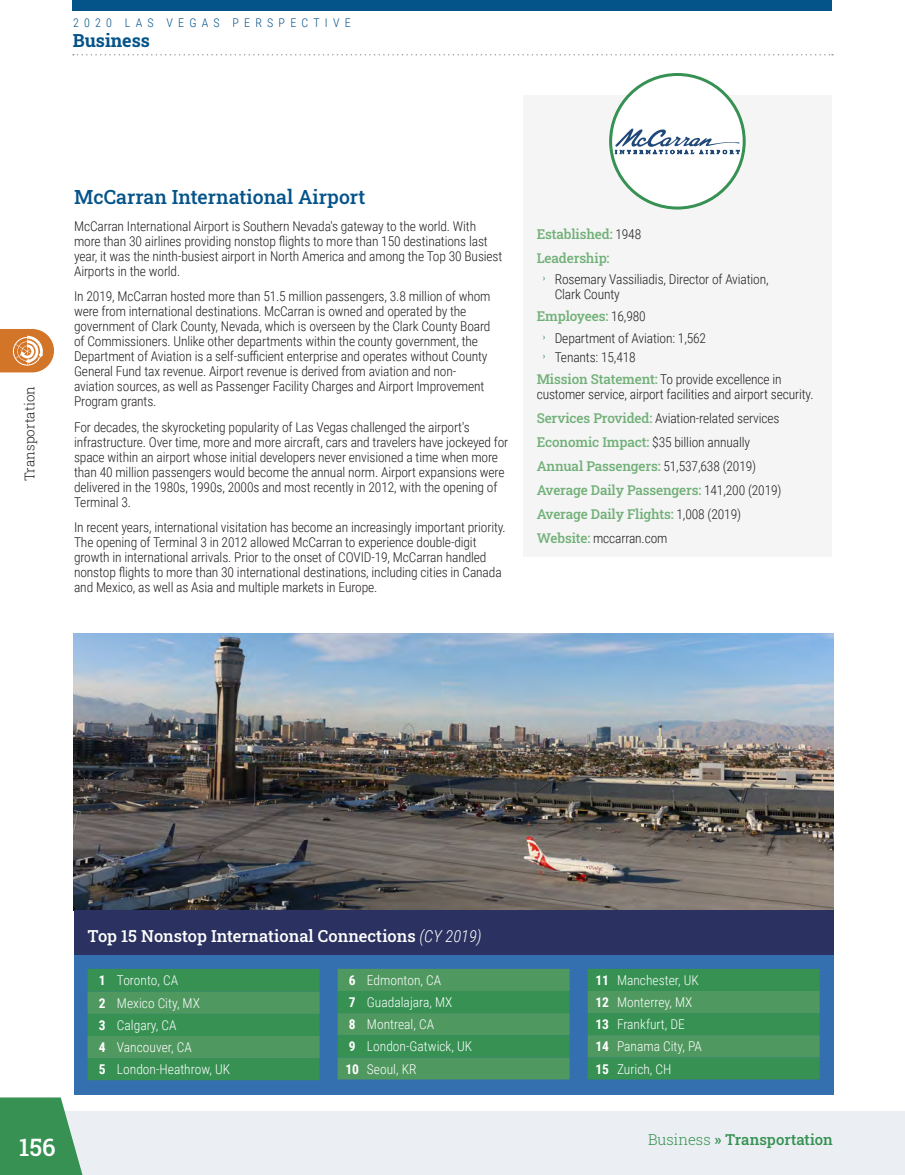
<style>
.page{position:relative;width:905px;height:1175px;background:#fff}
.page>*{position:absolute;margin:0;border:0;box-sizing:border-box;transform-origin:0 0}
.t1{font:500 24px "Roboto Slab";color:#fff}
.t2{font:500 19.5px "Roboto Slab";color:#045389}
.t3{font:700 18px "Roboto Slab";color:#045389}
.bonus-title{font:500 16.5px "Roboto Slab";color:#fff}
.t4{font:500 15px "Roboto Slab";color:#369153}
.body-copy{font:300 13.5px/15px "Roboto Condensed";letter-spacing:-.01em;color:#231f20}
.wiki-body{font:300 13.5px/15px "Roboto Condensed";letter-spacing:-.01em;color:#231f20}
.tbl-entry{font:300 13.5px "Roboto Condensed";color:#fff}
.wiki-body-2{font:500 13.5px "Roboto Slab";letter-spacing:-.01em;color:#71b078}
.tbl-leftcol{font:700 13.5px "Roboto Condensed";letter-spacing:-.01em;color:#fff}
.t5{font:300 13.5px "Roboto Slab";color:#231f20}
.t6{font:300 12px "Roboto Condensed";letter-spacing:.435em;color:#045389}
.s1{font-family:"Roboto Condensed";font-weight:300;color:#231f20}
.s2{font-family:"Roboto Slab";font-weight:500;color:#71b078}
.s3{font-family:"Roboto Condensed";font-weight:300;font-style:italic}
.s4{font-weight:300}
</style>
<div class="page">
<div style="left:523px;top:95px;width:308px;height:462px;background:#f4f5f4"></div>
<div style="left:610px;top:74px;width:134px;height:134px;background:#fff;border-radius:50%"></div>
<svg style="left:615px;top:129px;width:124px;height:25px"></svg>
<div style="left:609px;top:73px;width:136px;height:136px;border:3px solid #369153;border-radius:50%"></div>
<img style="left:74px;top:633px;width:759px;height:277px">
<div style="left:74px;top:955px;width:759px;height:140px;background:#346faf"></div>
<svg style="left:88px;top:968px;width:231px;height:112px;background:#3f9358"></svg>
<svg style="left:337px;top:968px;width:232px;height:111px;background:#44945b"></svg>
<svg style="left:587px;top:968px;width:232px;height:111px;background:#3f9359"></svg>
<div style="left:74px;top:910px;width:759px;height:45px;background:#2b3160"></div>
<div style="left:56px;top:1111px;width:848px;height:63px;background:#ebeff3"></div>
<svg style="left:0;top:1097px;width:83px;height:77px;background:#519f6a"></svg>
<div style="left:73px;top:0;width:759px;height:11px;background:#045389"></div>
<svg style="left:73px;top:54px;width:760px;height:2px"></svg>
<svg style="left:0;top:329px;width:54px;height:43px;background:#dd9459"></svg>
<p class="t6" style="left:73px;top:14px;width:279px">2020 LAS VEGAS PERSPECTIVE</p>
<h3 class="t3" style="left:73px;top:28px;width:78px">Business</h3>
<p class="t5" style="left:20px;top:481px;width:97px;rotate:-90deg">Transportation</p>
<p class="t2" style="left:74px;top:183px;width:293px">McCarran International Airport</p>
<p class="body-copy" style="left:74px;top:218px;width:430px">McCarran International Airport is Southern Nevada's gateway to the world. With more than 30 airlines providing nonstop flights to more than 150 destinations last year, it was the ninth-busiest airport in North America and among the Top 30 Busiest Airports in the world.</p>
<p class="body-copy" style="left:74px;top:288px;width:418px">In 2019, McCarran hosted more than 51.5 million passengers, 3.8 million of whom were from international destinations. McCarran is owned and operated by the government of Clark County, Nevada, which is overseen by the Clark County Board of Commissioners. Unlike other departments within the county government, the Department of Aviation is a self-sufficient enterprise and operates without County General Fund tax revenue. Airport revenue is derived from aviation and non&shy;aviation sources, as well as Passenger Facility Charges and Airport Improvement Program grants.</p>
<p class="body-copy" style="left:74px;top:419px;width:436px">For decades, the skyrocketing popularity of Las Vegas challenged the airport's infrastructure. Over time, more and more aircraft, cars and travelers have jockeyed for space within an airport whose initial developers never envisioned a time when more than 40 million passengers would become the annual norm. Airport expansions were delivered in the 1980s, 1990s, 2000s and most recently in 2012, with the opening of Terminal 3.</p>
<p class="body-copy" style="left:74px;top:519px;width:433px">In recent years, international visitation has become an increasingly important priority.<br>The opening of Terminal 3 in 2012 allowed McCarran to experience double-digit growth in international arrivals. Prior to the onset of COVID-19, McCarran handled nonstop flights to more than 30 international destinations, including cities in Canada and Mexico, as well as Asia and multiple markets in Europe.</p>
<p class="wiki-body-2" style="left:536px;top:224px;width:106px">Established: <span class="s1">1948</span></p>
<p class="wiki-body-2" style="left:536px;top:248px;width:74px">Leadership:</p>
<p class="body-copy" style="left:554px;top:272px;width:215px;text-indent:-12px"><sup>›</sup> Rosemary Vassiliadis, Director of Aviation,<br>Clark County</p>
<p class="wiki-body-2" style="left:536px;top:307px;width:111px">Employees: <span class="s1">16,980</span></p>
<p class="body-copy" style="left:542px;top:330px;width:165px"><sup>›</sup> Department of Aviation: 1,562</p>
<p class="body-copy" style="left:542px;top:350px;width:95px"><sup>›</sup> Tenants: 15,418</p>
<p class="wiki-body" style="left:536px;top:371px;width:278px"><span class="s2">Mission Statement:</span> To provide excellence in customer service, airport facilities and airport security.</p>
<p class="wiki-body" style="left:536px;top:410px;width:244px"><span class="s2">Services Provided:</span> Aviation-related services</p>
<p class="wiki-body" style="left:536px;top:434px;width:215px"><span class="s2">Economic Impact:</span> $35 billion annually</p>
<p class="wiki-body-2" style="left:536px;top:457px;width:221px">Annual Passengers: <span class="s1">51,537,638 (2019)</span></p>
<p class="wiki-body-2" style="left:536px;top:481px;width:246px">Average Daily Passengers: <span class="s1">141,200 (2019)</span></p>
<p class="wiki-body-2" style="left:536px;top:505px;width:206px">Average Daily Flights: <span class="s1">1,008 (2019)</span></p>
<p class="wiki-body" style="left:536px;top:530px;width:132px"><span class="s2">Website:</span> mccarran.com</p>
<h1 class="t1" style="left:19px;top:1131px;width:38px">156</h1>
<p class="bonus-title" style="left:88px;top:924px;width:396px">Top 15 Nonstop International Connections <span class="s3">(CY 2019)</span></p>
<p class="tbl-leftcol" style="left:99px;top:971px;width:8px">1</p>
<p class="tbl-entry" style="left:117px;top:971px;width:63px">Toronto, CA</p>
<p class="tbl-leftcol" style="left:99px;top:993px;width:8px">2</p>
<p class="tbl-entry" style="left:117px;top:993px;width:85px">Mexico City, MX</p>
<p class="tbl-leftcol" style="left:99px;top:1015px;width:8px">3</p>
<p class="tbl-entry" style="left:117px;top:1015px;width:61px">Calgary, CA</p>
<p class="tbl-leftcol" style="left:99px;top:1037px;width:8px">4</p>
<p class="tbl-entry" style="left:117px;top:1037px;width:76px">Vancouver, CA</p>
<p class="tbl-leftcol" style="left:99px;top:1060px;width:8px">5</p>
<p class="tbl-entry" style="left:117px;top:1060px;width:115px">London-Heathrow, UK</p>
<p class="tbl-leftcol" style="left:349px;top:970px;width:8px">6</p>
<p class="tbl-entry" style="left:367px;top:970px;width:76px">Edmonton, CA</p>
<p class="tbl-leftcol" style="left:349px;top:992px;width:8px">7</p>
<p class="tbl-entry" style="left:367px;top:992px;width:87px">Guadalajara, MX</p>
<p class="tbl-leftcol" style="left:349px;top:1015px;width:8px">8</p>
<p class="tbl-entry" style="left:367px;top:1015px;width:69px">Montreal, CA</p>
<p class="tbl-leftcol" style="left:349px;top:1037px;width:8px">9</p>
<p class="tbl-entry" style="left:367px;top:1037px;width:107px">London-Gatwick, UK</p>
<p class="tbl-leftcol" style="left:345px;top:1059px;width:15px">10</p>
<p class="tbl-entry" style="left:367px;top:1059px;width:51px">Seoul, KR</p>
<p class="tbl-leftcol" style="left:595px;top:970px;width:15px">11</p>
<p class="tbl-entry" style="left:617px;top:970px;width:83px">Manchester, UK</p>
<p class="tbl-leftcol" style="left:595px;top:992px;width:15px">12</p>
<p class="tbl-entry" style="left:617px;top:992px;width:77px">Monterrey, MX</p>
<p class="tbl-leftcol" style="left:595px;top:1015px;width:15px">13</p>
<p class="tbl-entry" style="left:617px;top:1015px;width:69px">Frankfurt, DE</p>
<p class="tbl-leftcol" style="left:595px;top:1037px;width:15px">14</p>
<p class="tbl-entry" style="left:617px;top:1037px;width:86px">Panama City, PA</p>
<p class="tbl-leftcol" style="left:595px;top:1059px;width:15px">15</p>
<p class="tbl-entry" style="left:617px;top:1059px;width:56px">Zurich, CH</p>
<p class="t4" style="left:648px;top:1129px;width:186px"><span class="s4">Business</span> » Transportation</p>
</div>
